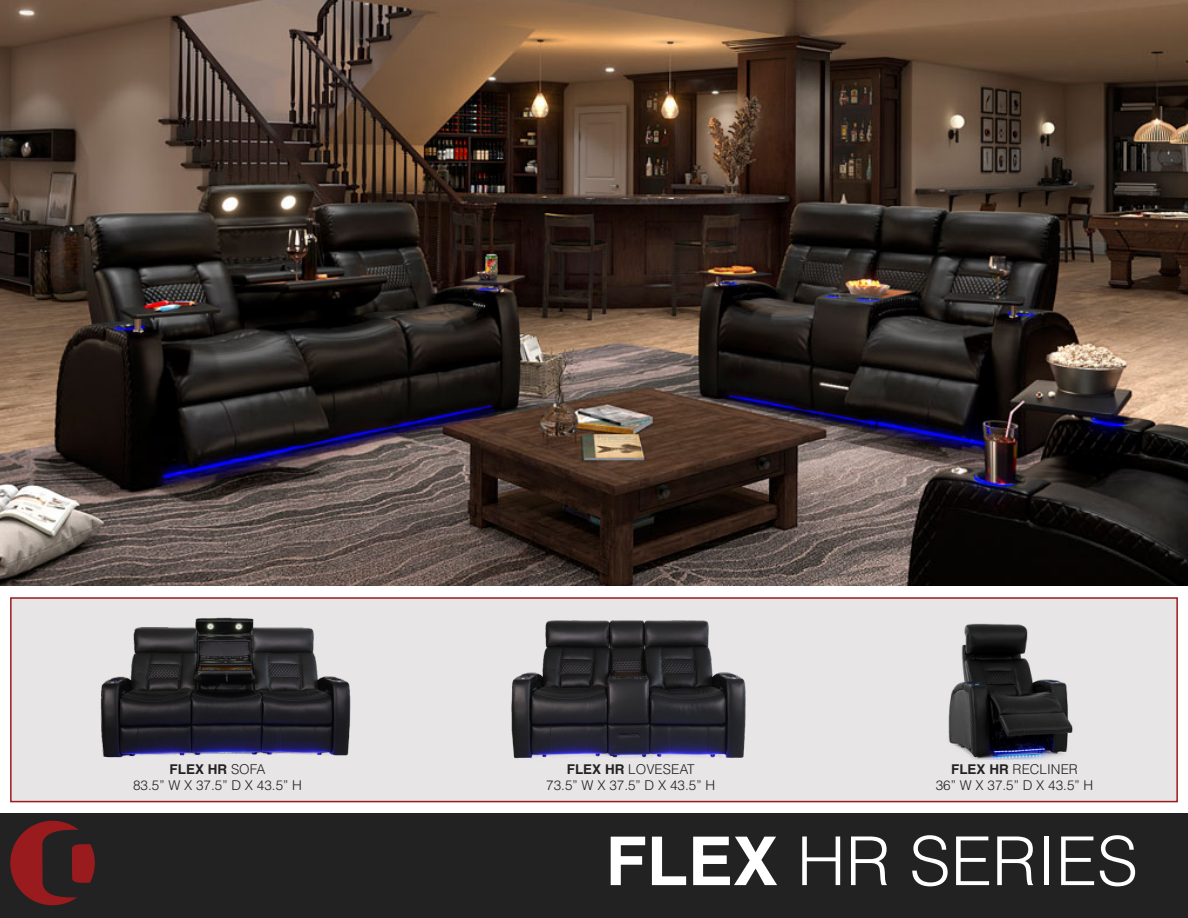
<style>
.page{position:relative;width:1188px;height:918px;background:#fff}
.page>*{position:absolute;margin:0;border:0;box-sizing:border-box;transform-origin:0 0}
.t1{font:300 67.5px "Helvetica";color:#fff}
.t2{font:300 13.5px/16.2px "Helvetica";color:#222;text-align:center}
.t3{font:700 13.5px "Helvetica CE";color:#222}
.s1{font-family:"Helvetica";font-weight:300}
.s2{font-family:"Helvetica CE";font-weight:700}
</style>
<div class="page">
<div style="left:10px;top:597px;width:1168px;height:205px;background:#e7e5e5;border:2px solid #991b1e"></div>
<div style="left:0;top:814px;width:1188px;height:104px;background:#222"></div>
<div style="left:10px;top:821px;width:85px;height:84px;background:#991b1e;border-radius:50%"></div>
<svg style="left:42px;top:830px;width:53px;height:67px"></svg>
<img style="left:948px;top:623px;width:125px;height:137px">
<img style="left:87px;top:597px;width:277px;height:161px">
<img style="left:511px;top:620px;width:235px;height:139px">
<img style="left:0;top:0;width:1188px;height:585px">
<p class="t3" style="left:170px;top:761px;width:98px">FLEX HR <span class="s1">SOFA</span></p>
<p class="t2" style="left:133px;top:777px;width:170px">83.5” W X 37.5” D X 43.5” H</p>
<p class="t2" style="left:546px;top:761px;width:170px"><span class="s2">FLEX HR</span> LOVESEAT<br>73.5” W X 37.5” D X 43.5” H</p>
<p class="t2" style="left:936px;top:761px;width:159px"><span class="s2">FLEX HR</span> RECLINER<br>36” W X 37.5” D X 43.5” H</p>
<h1 class="t1" style="left:606px;top:819px;width:534px"><span class="s2">FLEX</span> HR SERIES</h1>
</div>
